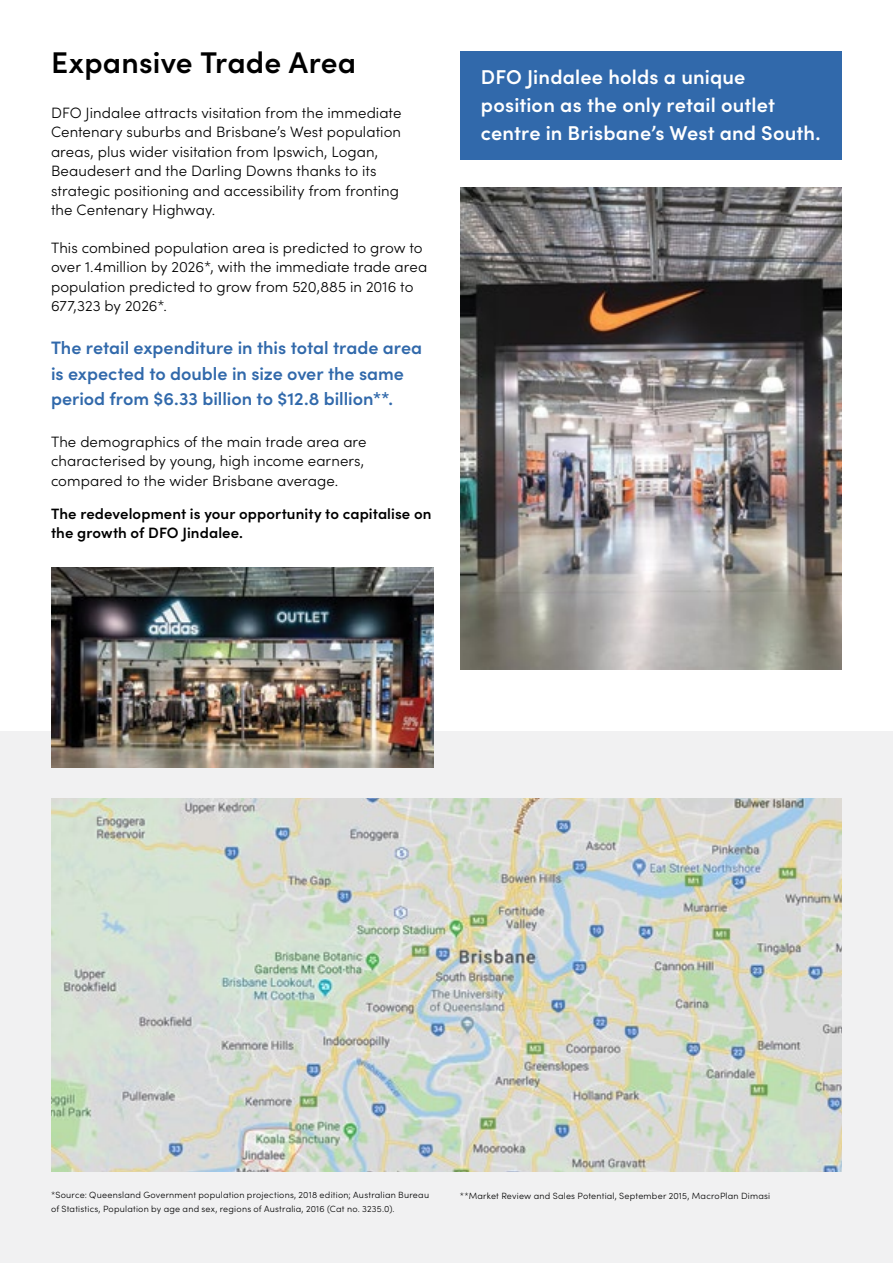
<style>
.page{position:relative;width:893px;height:1263px;background:#fff}
.page>*{position:absolute;margin:0;border:0;box-sizing:border-box;transform-origin:0 0}
.t1{font:600 30px "Sofia Pro";letter-spacing:.005em;color:#000}
.t2{font:600 19.95px/27.8px "Sofia Pro";letter-spacing:.01em;color:#fff}
.t3{font:600 18px/25.5px "Sofia Pro";letter-spacing:-.005em;color:#3169ab}
.t4{font:300 15px/19.5px "Sofia Pro";letter-spacing:.005em;color:#000}
.t5{font:600 15px/19.5px "Sofia Pro";letter-spacing:.005em;color:#000}
.t6{font:300 9px/13.5px "Sofia Pro";letter-spacing:.025em;color:#000}
</style>
<div class="page">
<div style="left:0;top:731px;width:893px;height:532px;background:#f1f1f2"></div>
<img style="left:51px;top:798px;width:791px;height:373px">
<div style="left:460px;top:51px;width:382px;height:108px;background:#3169ab"></div>
<img style="left:460px;top:187px;width:382px;height:482px">
<img style="left:51px;top:567px;width:382px;height:201px">
<h1 class="t1" style="left:51px;top:39px;width:307px">Expansive Trade Area</h1>
<p class="t4" style="left:51px;top:102px;width:352px">DFO Jindalee attracts visitation from the immediate Centenary suburbs and Brisbane’s West population areas, plus wider visitation from Ipswich, Logan, Beaudesert and the Darling Downs thanks to its strategic positioning and accessibility from fronting the Centenary Highway.</p>
<p class="t4" style="left:51px;top:237px;width:378px">This combined population area is predicted to grow to over 1.4million by 2026*, with the immediate trade area population predicted to grow from 520,885 in 2016 to 677,323 by 2026*.</p>
<p class="t3" style="left:51px;top:334px;width:373px">The retail expenditure in this total trade area is expected to double in size over the same period from $6.33 billion to $12.8 billion**.</p>
<p class="t4" style="left:51px;top:431px;width:317px">The demographics of the main trade area are characterised by young, high income earners, compared to the wider Brisbane average.</p>
<p class="t5" style="left:51px;top:503px;width:382px">The redevelopment is your opportunity to capitalise on the growth of DFO Jindalee.</p>
<h2 class="t2" style="left:481px;top:62px;width:341px">DFO Jindalee holds a unique position as the only retail outlet centre in Brisbane’s West and South.</h2>
<p class="t6" style="left:51px;top:1188px;width:380px">*Source: Queensland Government population projections, 2018 edition; Australian Bureau of Statistics, Population by age and sex, regions of Australia, 2016 (Cat no. 3235.0).</p>
<p class="t6" style="left:460px;top:1188px;width:312px">**Market Review and Sales Potential, September 2015, MacroPlan Dimasi</p>
</div>
